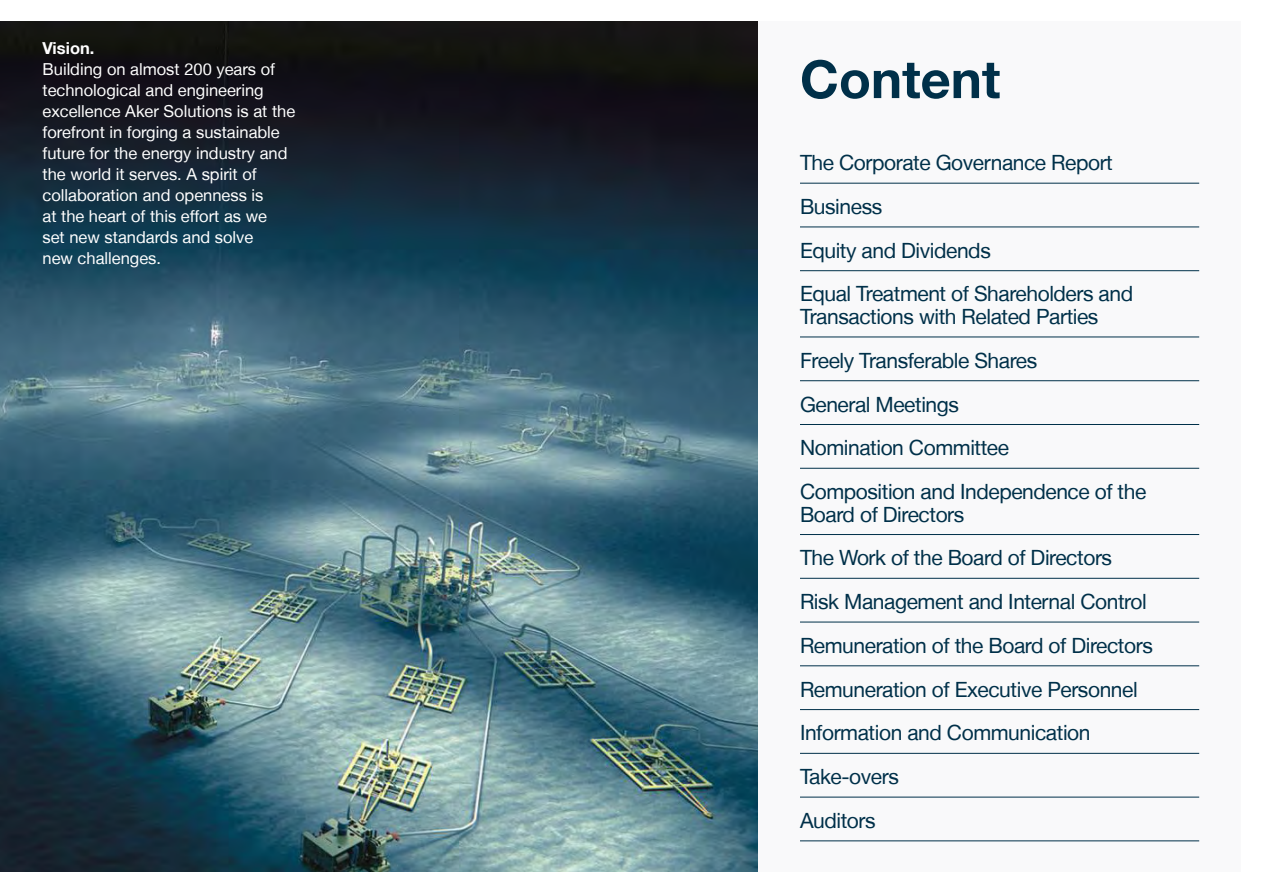
<style>
.page{position:relative;width:1263px;height:893px;background:#fff}
.page>*{position:absolute;margin:0;border:0;box-sizing:border-box;transform-origin:0 0}
.t1{font:700 52.5px "Helvetica Neue LT";color:#003049}
.t2{font:21px/22.5px "Helvetica Neue LT";letter-spacing:-.02em;color:#003049}
.t3{font:16.5px/21px "Helvetica Neue LT";color:#fff}
.s1{font-weight:700}
</style>
<div class="page">
<div style="left:21px;top:21px;width:1220px;height:851px;background:#f9f9fa"></div>
<img style="left:0;top:21px;width:757px;height:851px">
<hr style="left:800px;top:183px;width:399px;height:1px;background:#003049">
<hr style="left:800px;top:227px;width:399px;height:1px;background:#003049">
<hr style="left:800px;top:270px;width:399px;height:1px;background:#003049">
<hr style="left:800px;top:337px;width:399px;height:1px;background:#003049">
<hr style="left:800px;top:380px;width:399px;height:1px;background:#003049">
<hr style="left:800px;top:424px;width:399px;height:1px;background:#003049">
<hr style="left:800px;top:468px;width:399px;height:1px;background:#003049">
<hr style="left:800px;top:534px;width:399px;height:1px;background:#003049">
<hr style="left:800px;top:578px;width:399px;height:1px;background:#003049">
<hr style="left:800px;top:622px;width:399px;height:1px;background:#003049">
<hr style="left:800px;top:666px;width:399px;height:1px;background:#003049">
<hr style="left:800px;top:709px;width:399px;height:1px;background:#003049">
<hr style="left:800px;top:753px;width:399px;height:1px;background:#003049">
<hr style="left:800px;top:797px;width:399px;height:1px;background:#003049">
<hr style="left:800px;top:841px;width:399px;height:1px;background:#003049">
<p class="t3" style="left:43px;top:38px;width:254px"><span class="s1">Vision.<br></span>Building on almost 200 years of technological and engineering excellence Aker Solutions is at the forefront in forging a sustainable future for the energy industry and the world it serves. A spirit of collaboration and openness is<br>at the heart of this effort as we<br>set new standards and solve<br>new challenges.</p>
<p class="t1" style="left:800px;top:47px;width:202px">Content</p>
<p class="t2" style="left:800px;top:151px;width:314px">The Corporate Governance Report</p>
<p class="t2" style="left:800px;top:195px;width:84px">Business</p>
<p class="t2" style="left:800px;top:239px;width:192px">Equity and Dividends</p>
<p class="t2" style="left:800px;top:282px;width:335px">Equal Treatment of Shareholders and<br>Transactions with Related Parties</p>
<p class="t2" style="left:800px;top:349px;width:239px">Freely Transferable Shares</p>
<p class="t2" style="left:800px;top:392px;width:160px">General Meetings</p>
<p class="t2" style="left:800px;top:436px;width:211px">Nomination Committee</p>
<p class="t2" style="left:800px;top:480px;width:348px">Composition and Independence of the<br>Board of Directors</p>
<p class="t2" style="left:800px;top:546px;width:314px">The Work of the Board of Directors</p>
<p class="t2" style="left:800px;top:590px;width:348px">Risk Management and Internal Control</p>
<p class="t2" style="left:800px;top:634px;width:354px">Remuneration of the Board of Directors</p>
<p class="t2" style="left:800px;top:678px;width:339px">Remuneration of Executive Personnel</p>
<p class="t2" style="left:800px;top:721px;width:292px">Information and Communication</p>
<p class="t2" style="left:800px;top:765px;width:100px">Take-overs</p>
<p class="t2" style="left:800px;top:809px;width:77px">Auditors</p>
</div>
